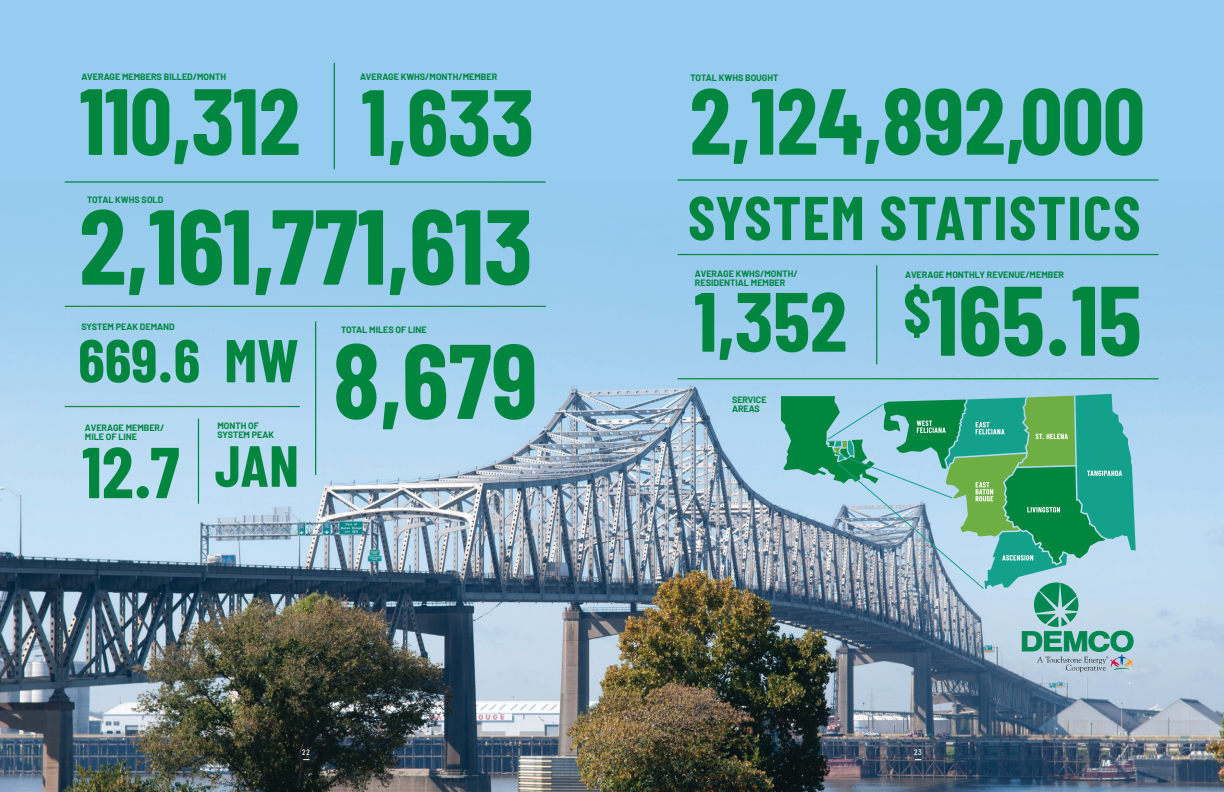
<style>
.page{position:relative;width:1224px;height:792px;background:#96ccef}
.page>*{position:absolute;margin:0;border:0;box-sizing:border-box;transform-origin:0 0}
.t1{font:700 106.3px "Barlow Condensed";color:#00863f}
.t2{font:700 105.8px "Barlow Condensed";color:#00863f}
.t3{font:700 98.6px "Barlow Condensed";color:#00863f}
.t4{font:700 93.9px "Barlow Condensed";color:#00863f}
.t5{font:700 93.6px "Barlow Condensed";color:#00863f}
.t6{font:700 83.9px "Barlow Condensed";color:#00863f}
.t7{font:700 71.9px "Barlow Condensed";color:#00863f}
.t8{font:700 61.8px "Barlow Condensed";letter-spacing:.015em;color:#00863f}
.t9{font:700 60.3px "Barlow Condensed";color:#00863f}
.t10{font:700 58px "Barlow Condensed";color:#00863f}
.t11{font:700 9px/9px "Barlow";color:#00863f}
.t12{font:500 8px "Barlow Condensed";color:#fff}
</style>
<div class="page">
<img style="left:0;top:180px;width:1224px;height:612px">
<svg style="left:315px;top:321px;width:1px;height:154px"></svg>
<svg style="left:65px;top:306px;width:481px;height:1px"></svg>
<svg style="left:65px;top:406px;width:235px;height:1px"></svg>
<svg style="left:678px;top:378px;width:480px;height:1px"></svg>
<svg style="left:678px;top:179px;width:480px;height:2px"></svg>
<svg style="left:678px;top:254px;width:480px;height:1px"></svg>
<svg style="left:65px;top:181px;width:481px;height:2px"></svg>
<svg style="left:334px;top:63px;width:1px;height:106px"></svg>
<svg style="left:876px;top:265px;width:1px;height:99px"></svg>
<svg style="left:198px;top:418px;width:1px;height:86px"></svg>
<img style="left:781px;top:394px;width:355px;height:278px">
<p class="t11" style="left:81px;top:72px;width:146px">AVERAGE MEMBERS BILLED/MONTH</p>
<p class="t11" style="left:360px;top:72px;width:139px">AVERAGE KWHS/MONTH/MEMBER</p>
<p class="t4" style="left:79px;top:63px;width:222px">110,312</p>
<p class="t4" style="left:361px;top:64px;width:174px">1,633</p>
<p class="t11" style="left:87px;top:194px;width:78px">TOTAL KWHS SOLD</p>
<p class="t1" style="left:79px;top:180px;width:455px">2,161,771,613</p>
<p class="t11" style="left:81px;top:322px;width:95px">SYSTEM PEAK DEMAND</p>
<p class="t9" style="left:78px;top:323px;width:222px">669.6 MW</p>
<p class="t11" style="left:85px;top:423px;width:81px">AVERAGE MEMBER/<br>MILE OF LINE</p>
<p class="t7" style="left:82px;top:428px;width:99px">12.7</p>
<p class="t11" style="left:217px;top:421px;width:58px">MONTH OF<br>SYSTEM PEAK</p>
<p class="t10" style="left:215px;top:430px;width:86px">JAN</p>
<p class="t11" style="left:341px;top:325px;width:87px">TOTAL MILES OF LINE</p>
<p class="t2" style="left:333px;top:315px;width:206px">8,679</p>
<p class="t11" style="left:691px;top:73px;width:89px">TOTAL KWHS BOUGHT</p>
<p class="t5" style="left:690px;top:63px;width:456px">2,124,892,000</p>
<p class="t8" style="left:688px;top:180px;width:454px">SYSTEM STATISTICS</p>
<p class="t11" style="left:695px;top:268px;width:104px">AVERAGE KWHS/MONTH/</p>
<p class="t11" style="left:695px;top:277px;width:92px">RESIDENTIAL MEMBER</p>
<p class="t11" style="left:905px;top:270px;width:160px">AVERAGE MONTHLY REVENUE/MEMBER</p>
<p class="t6" style="left:694px;top:269px;width:154px">1,352</p>
<p class="t3" style="left:903px;top:259px;width:240px"><sup>$</sup>165.15</p>
<p class="t11" style="left:732px;top:394px;width:36px">SERVICE<br>AREAS</p>
<p class="t12" style="left:302px;top:747px;width:9px">22</p>
<p class="t12" style="left:914px;top:747px;width:9px">23</p>
</div>
